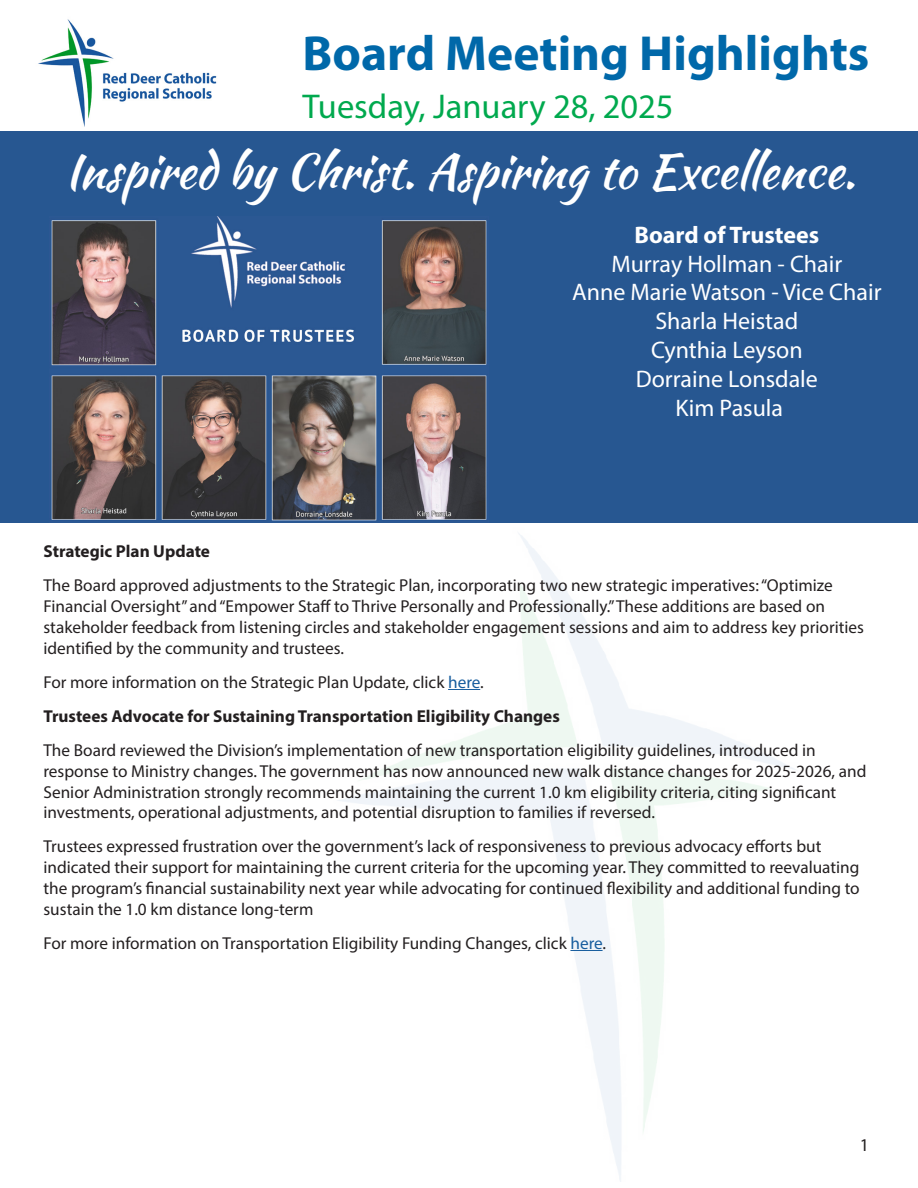
<style>
.page{position:relative;width:918px;height:1188px;background:#fff}
.page>*{position:absolute;margin:0;border:0;box-sizing:border-box;transform-origin:0 0}
.t1{font:700 49.5px "Myriad Pro";color:#0068a9}
.t2{font:48px "Kaushan Script";color:#fff}
.t3{font:34.5px "Myriad Pro";color:#00a94e}
.t4{font:24px/28.8px "Myriad Pro";color:#fff;text-align:center}
.t5{font:18px "Myriad Pro";color:#231f20}
.t6{font:17.25px/20.7px "Myriad Pro";color:#231f20}
.t7{font:700 17.25px "Myriad Pro";color:#231f20}
.s1{font-weight:700}
.s2{color:#175d9e}
</style>
<div class="page">
<img style="left:30px;top:19px;width:197px;height:113px">
<div style="left:0;top:132px;width:918px;height:391px;background:#275791"></div>
<img style="left:51px;top:216px;width:436px;height:305px">
<hr style="left:448px;top:689px;width:32px;height:1px;background:#175d9e">
<hr style="left:570px;top:950px;width:33px;height:1px;background:#175d9e">
<p class="t1" style="left:302px;top:21px;width:569px">Board Meeting Highlights</p>
<p class="t3" style="left:302px;top:85px;width:373px">Tuesday, January 28, 2025</p>
<p class="t2" style="left:65px;top:136px;width:792px">Inspired by Christ. Aspiring to Excellence.</p>
<p class="t4" style="left:572px;top:220px;width:311px"><span class="s1">Board of Trustees<br></span>Murray Hollman - Chair<br>Anne Marie Watson - Vice Chair<br>Sharla Heistad<br>Cynthia Leyson<br>Dorraine Lonsdale<br>Kim Pasula</p>
<p class="t7" style="left:44px;top:540px;width:168px">Strategic Plan Update</p>
<p class="t6" style="left:44px;top:575px;width:822px">The Board approved adjustments to the Strategic Plan, incorporating two new strategic imperatives: “Optimize Financial Oversight” and “Empower Staff to Thrive Personally and Professionally.” These additions are based on stakeholder feedback from listening circles and stakeholder engagement sessions and aim to address key priorities identified by the community and trustees.</p>
<p class="t6" style="left:44px;top:671px;width:442px">For more information on the Strategic Plan Update, click <span class="s2">here</span>.</p>
<p class="t7" style="left:44px;top:705px;width:518px">Trustees Advocate for Sustaining Transportation Eligibility Changes</p>
<p class="t6" style="left:44px;top:740px;width:824px">The Board reviewed the Division’s implementation of new transportation eligibility guidelines, introduced in response to Ministry changes. The government has now announced new walk distance changes for 2025-2026, and Senior Administration strongly recommends maintaining the current 1.0 km eligibility criteria, citing significant investments, operational adjustments, and potential disruption to families if reversed.</p>
<p class="t6" style="left:44px;top:836px;width:818px">Trustees expressed frustration over the government’s lack of responsiveness to previous advocacy efforts but indicated their support for maintaining the current criteria for the upcoming year. They committed to reevaluating the program’s financial sustainability next year while advocating for continued flexibility and additional funding to sustain the 1.0 km distance long-term</p>
<p class="t6" style="left:44px;top:932px;width:564px">For more information on Transportation Eligibility Funding Changes, click <span class="s2">here</span>.</p>
<p class="t5" style="left:860px;top:1134px;width:11px">1</p>
</div>
